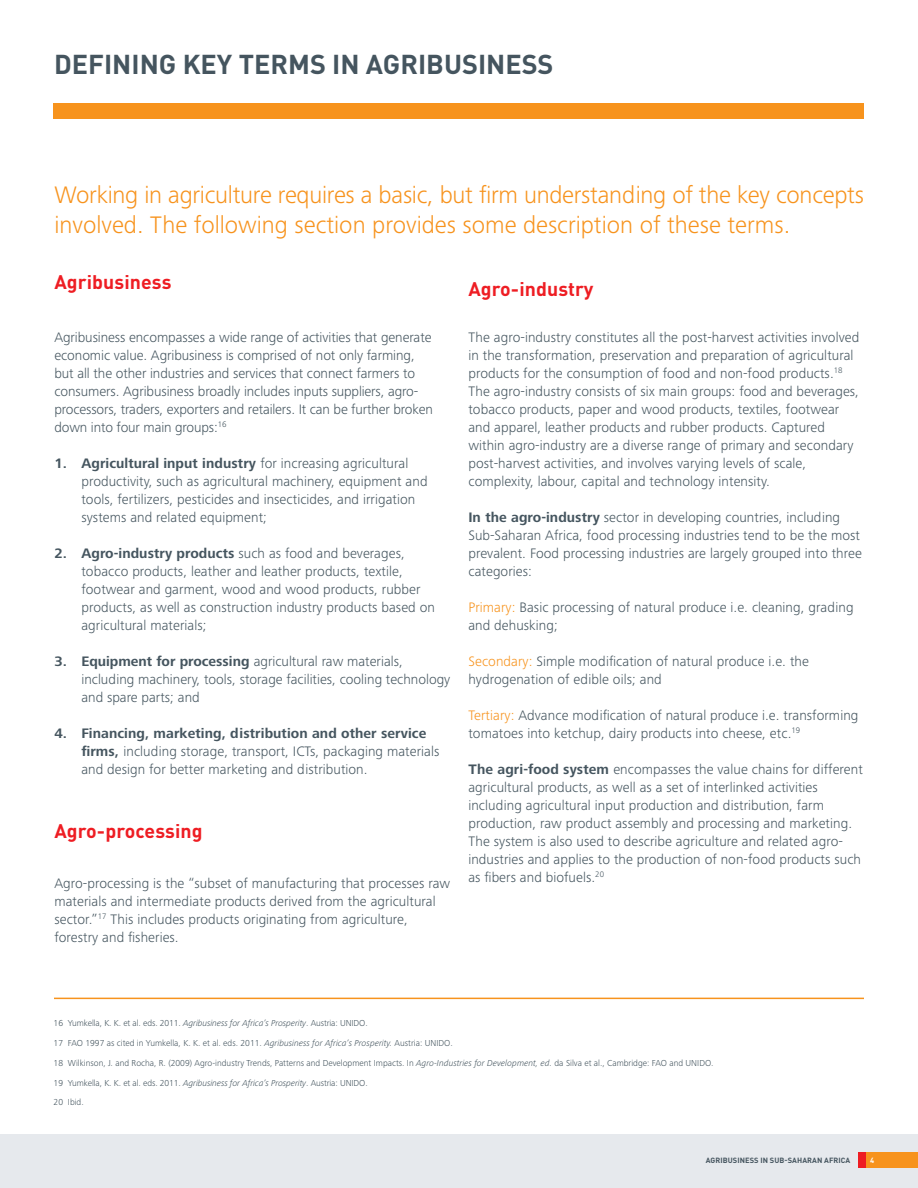
<style>
.page{position:relative;width:918px;height:1188px;background:#fff}
.page>*{position:absolute;margin:0;border:0;box-sizing:border-box;transform-origin:0 0}
.t1{font:700 27px "DIN Pro";color:#45555f}
.t2{font:300 24.75px/29.7px "Frutiger Next Pro";letter-spacing:-.01em;color:#f7931d}
.t3{font:700 19.5px "DIN Pro";letter-spacing:.005em;color:#ee1d23}
.t4{font:300 14.25px/18px "Frutiger Next Pro";letter-spacing:.005em;color:#45555f}
.t5{font:300 9px "Frutiger Next Pro";color:#45555f}
.t6{font:700 7.5px "DIN Pro";letter-spacing:.01em;color:#45555f}
.t7{font:700 7.5px "DIN Pro";color:#fff}
.s1{font-weight:700}
.s2{color:#f7931d}
.s3{font-style:italic}
</style>
<div class="page">
<div style="left:0;top:1134px;width:918px;height:54px;background:#e6e9ed"></div>
<div style="left:858px;top:1152px;width:60px;height:16px;background:#f7931d"></div>
<div style="left:858px;top:1152px;width:7px;height:16px;background:#ee1d23"></div>
<hr style="left:54px;top:998px;width:810px;height:1px;background:#f7931d">
<div style="left:54px;top:103px;width:810px;height:16px;background:#f7931d"></div>
<p class="t1" style="left:54px;top:41px;width:501px">DEFINING KEY TERMS IN AGRIBUSINESS</p>
<p class="t2" style="left:54px;top:180px;width:811px">Working in agriculture requires a basic, but firm understanding of the key concepts involved. The following section provides some description of these terms.</p>
<p class="t3" style="left:54px;top:266px;width:119px">Agribusiness</p>
<p class="t4" style="left:54px;top:328px;width:380px">Agribusiness encompasses a wide range of activities that generate economic value. Agribusiness is comprised of not only farming, but all the other industries and services that connect farmers to consumers. Agribusiness broadly includes inputs suppliers, agro&shy;processors, traders, exporters and retailers. It can be further broken down into four main groups:<sup>16</sup></p>
<p class="t4" style="left:81px;top:454px;width:348px;text-indent:-27px"><span class="s1">1. Agricultural input industry</span> for increasing agricultural productivity, such as agricultural machinery, equipment and tools, fertilizers, pesticides and insecticides, and irrigation systems and related equipment;</p>
<p class="t4" style="left:81px;top:544px;width:355px;text-indent:-27px"><span class="s1">2. Agro-industry products</span> such as food and beverages, tobacco products, leather and leather products, textile, footwear and garment, wood and wood products, rubber products, as well as construction industry products based on agricultural materials;</p>
<p class="t4" style="left:81px;top:652px;width:370px;text-indent:-27px"><span class="s1">3. Equipment for processing</span> agricultural raw materials, including machinery, tools, storage facilities, cooling technology and spare parts; and</p>
<p class="t4" style="left:81px;top:724px;width:360px;text-indent:-27px"><span class="s1">4. Financing, marketing, distribution and other service firms,</span> including storage, transport, ICTs, packaging materials and design for better marketing and distribution.</p>
<p class="t3" style="left:54px;top:815px;width:150px">Agro-processing</p>
<p class="t4" style="left:54px;top:874px;width:397px">Agro-processing is the “subset of manufacturing that processes raw materials and intermediate products derived from the agricultural sector.”<sup>17</sup> This includes products originating from agriculture, forestry and fisheries.</p>
<p class="t3" style="left:468px;top:273px;width:127px">Agro-industry</p>
<p class="t4" style="left:468px;top:328px;width:392px">The agro-industry constitutes all the post-harvest activities involved in the transformation, preservation and preparation of agricultural products for the consumption of food and non-food products.<sup>18<br></sup>The agro-industry consists of six main groups: food and beverages, tobacco products, paper and wood products, textiles, footwear and apparel, leather products and rubber products. Captured within agro-industry are a diverse range of primary and secondary post-harvest activities, and involves varying levels of scale, complexity, labour, capital and technology intensity.</p>
<p class="t4" style="left:468px;top:508px;width:395px"><span class="s1">In the agro-industry</span> sector in developing countries, including Sub-Saharan Africa, food processing industries tend to be the most prevalent. Food processing industries are largely grouped into three categories:</p>
<p class="t4" style="left:468px;top:598px;width:387px"><span class="s2">Primary:</span> Basic processing of natural produce i.e. cleaning, grading and dehusking;</p>
<p class="t4" style="left:468px;top:652px;width:342px"><span class="s2">Secondary:</span> Simple modification of natural produce i.e. the hydrogenation of edible oils; and</p>
<p class="t4" style="left:468px;top:706px;width:392px"><span class="s2">Tertiary:</span> Advance modification of natural produce i.e. transforming tomatoes into ketchup, dairy products into cheese, etc.<sup>19</sup></p>
<p class="t4" style="left:468px;top:760px;width:396px"><span class="s1">The agri-food system</span> encompasses the value chains for different agricultural products, as well as a set of interlinked activities including agricultural input production and distribution, farm production, raw product assembly and processing and marketing.<br>The system is also used to describe agriculture and related agro&shy;industries and applies to the production of non-food products such as fibers and biofuels.<sup>20</sup></p>
<p class="t5" style="left:54px;top:1018px;width:316px">16 Yumkella, K. K. et al. eds. 2011. <span class="s3">Agribusiness for Africa’s Prosperity</span>. Austria: UNIDO.</p>
<p class="t5" style="left:54px;top:1038px;width:401px">17 FAO 1997 as cited in Yumkella, K. K. et al. eds. 2011. <span class="s3">Agribusiness for Africa’s Prosperity.</span> Austria: UNIDO.</p>
<p class="t5" style="left:54px;top:1058px;width:662px">18 Wilkinson, J. and Rocha, R. (2009) Agro-industry Trends, Patterns and Development Impacts. In <span class="s3">Agro-Industries for Development, ed.</span> da Silva et al., Cambridge: FAO and UNIDO.</p>
<p class="t5" style="left:54px;top:1077px;width:316px">19 Yumkella, K. K. et al. eds. 2011. <span class="s3">Agribusiness for Africa’s Prosperity</span>. Austria: UNIDO.</p>
<p class="t5" style="left:54px;top:1097px;width:32px">20 Ibid.</p>
<p class="t6" style="left:706px;top:1154px;width:146px">AGRIBUSINESS IN SUB-SAHARAN AFRICA</p>
<p class="t7" style="left:870px;top:1154px;width:6px">4</p>
</div>
